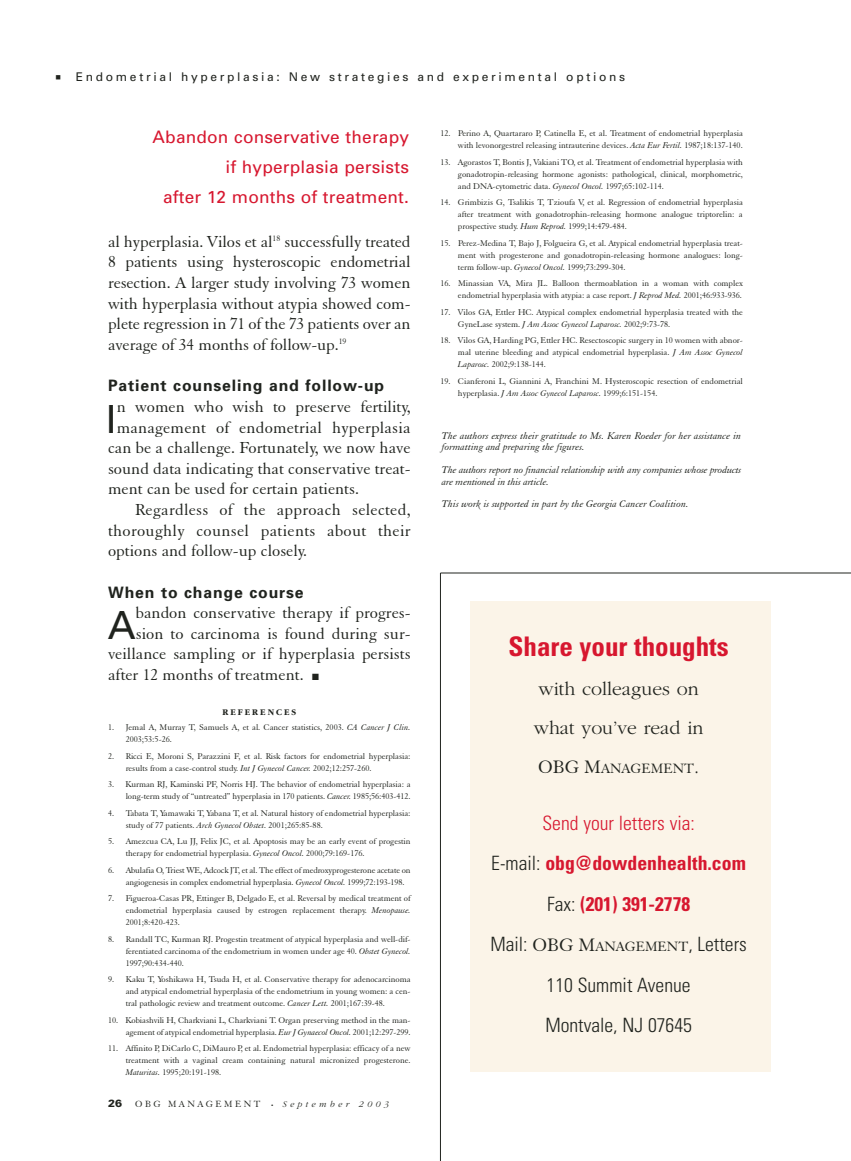
<style>
.page{position:relative;width:851px;height:1161px;background:#fff}
.page>*{position:absolute;margin:0;border:0;box-sizing:border-box;transform-origin:0 0}
.t1{font:38.85px "Univers";color:#20231e}
.t2{font:700 condensed 27px "Univers";color:#d7172f}
.t3{font:300 condensed 19.65px/40.5px "Univers";color:#20231e;text-align:center}
.t4{font:300 19.5px/39px "Garamond";color:#20231e}
.t5{font:17.25px/20.7px "Elegant Garamond BT";color:#20231e;text-align:justify}
.t6{font:17.25px/30px "Univers";letter-spacing:.01em;color:#d7172f;text-align:right}
.t7{font:17.25px "Elegant Garamond BT";letter-spacing:.02em;color:#20231e}
.t8{font:700 15.75px "Univers";letter-spacing:.055em;color:#20231e}
.t9{font:14.7px "Elegant Garamond BT";color:#20231e}
.t10{font:12px "Univers";letter-spacing:.22em;color:#20231e}
.t11{font:italic 10.5px/11.4px "Elegant Garamond BT";color:#20231e}
.t12{font:900 10.5px "Univers";color:#20231e}
.t13{font:9.75px "Elegant Garamond BT";letter-spacing:.25em;color:#20231e}
.t14{font:9px/12px "Elegant Garamond BT";letter-spacing:-.005em;color:#20231e;text-align:justify}
.t15{font:700 9px "Garamond";letter-spacing:.225em;color:#20231e}
.s1{font-style:italic}
.s2{font-family:"Janson Text";font-size:4.5px}
.s3{font-family:"Garamond";font-weight:300;font-style:italic;font-size:9px}
.s4{font-size:19.5px}
.s5{font-family:"Garamond";font-weight:300;font-size:19.5px}
.s6{color:#d7172f}
.s7{font-weight:700;color:#d7172f}
.s8{font-family:"Elegant Garamond BT";font-weight:400;font-stretch:normal;font-size:19.5px}
.s9{font-family:"Elegant Garamond BT";font-weight:400;font-stretch:normal;font-size:14.7px}
</style>
<div class="page">
<div style="left:470px;top:601px;width:300px;height:470px;background:#fbf4e8"></div>
<hr style="left:440px;top:573px;width:1px;height:588px;background:#20231e">
<hr style="left:440px;top:573px;width:410px;height:1px;background:#20231e">
<h3 class="t10" style="left:76px;top:72px;width:550px">Endometrial hyperplasia: New strategies and experimental options</h3>
<h3 class="t6" style="left:153px;top:123px;width:258px">Abandon conservative therapy if hyperplasia persists<br>after 12 months of treatment.</h3>
<p class="t5" style="left:108px;top:233px;width:304px">al hyperplasia. Vilos et al<sup>18</sup> successfully treated 8 patients using hysteroscopic endometrial resection. A larger study involving 73 women with hyperplasia without atypia showed com&shy;plete regression in 71 of the 73 patients over an average of 34 months of follow-up.<sup>19</sup></p>
<h3 class="t8" style="left:108px;top:380px;width:278px">Patient counseling and follow-up</h3>
<h1 class="t1" style="left:106px;top:404px;width:12px">I</h1>
<h3 class="t5" style="left:117px;top:398px;width:295px">n women who wish to preserve fertility,</h3>
<h3 class="t5" style="left:117px;top:419px;width:295px">management of endometrial hyperplasia</h3>
<h3 class="t5" style="left:108px;top:439px;width:304px">can be a challenge. Fortunately, we now have</h3>
<h3 class="t5" style="left:108px;top:460px;width:304px">sound data indicating that conservative treat-</h3>
<h3 class="t5" style="left:108px;top:480px;width:252px">ment can be used for certain patients.</h3>
<h3 class="t7" style="left:135px;top:504px;width:277px">Regardless of the approach selected,</h3>
<h3 class="t7" style="left:108px;top:524px;width:304px">thoroughly counsel patients about their</h3>
<h3 class="t5" style="left:108px;top:542px;width:200px">options and follow-up closely.</h3>
<h3 class="t8" style="left:108px;top:586px;width:197px">When to change course</h3>
<h1 class="t1" style="left:108px;top:611px;width:30px">A</h1>
<h3 class="t5" style="left:136px;top:604px;width:276px">bandon conservative therapy if progres-</h3>
<h3 class="t5" style="left:136px;top:625px;width:276px">sion to carcinoma is found during sur-</h3>
<h3 class="t5" style="left:108px;top:646px;width:304px">veillance sampling or if hyperplasia persists</h3>
<h3 class="t5" style="left:108px;top:666px;width:212px">after 12 months of treatment. ■</h3>
<p class="t15" style="left:222px;top:709px;width:75px">REFERENCES</p>
<p class="t14" style="left:126px;top:722px;width:286px;text-indent:-18px">1. Jemal A, Murray T, Samuels A, et al. Cancer statistics, 2003. <span class="s1">CA Cancer J Clin.<br></span>2003;53:5-26.</p>
<p class="t14" style="left:126px;top:751px;width:286px;text-indent:-18px">2. Ricci E, Moroni S, Parazzini F, et al. Risk factors for endometrial hyperplasia: results from a case-control study. <span class="s1">Int J Gynecol Cancer.</span> 2002;12:257-260.</p>
<p class="t14" style="left:108px;top:779px;width:304px;text-align:right">3. Kurman RJ, Kaminski PF, Norris HJ. The behavior of endometrial hyperplasia: a long-term study of “untreated” hyperplasia in 170 patients. <span class="s1">Cancer.</span> 1985;56:403-412.</p>
<p class="t14" style="left:126px;top:808px;width:286px;text-indent:-18px">4. Tabata T, Yamawaki T, Yabana T, et al. Natural history of endometrial hyperplasia: study of 77 patients. <span class="s1">Arch Gynecol Obstet.</span> 2001;265:85-88.</p>
<p class="t14" style="left:126px;top:836px;width:286px;text-indent:-18px">5. Amezcua CA, Lu JJ, Felix JC, et al. Apoptosis may be an early event of progestin therapy for endometrial hyperplasia. <span class="s1">Gynecol Oncol.</span> 2000;79:169-176.</p>
<p class="t14" style="left:126px;top:865px;width:286px;text-indent:-18px">6. Abulafia O, Triest WE, Adcock JT, et al. The effect of medroxyprogesterone acetate on angiogenesis in complex endometrial hyperplasia. <span class="s1">Gynecol Oncol.</span> 1999;72:193-198.</p>
<p class="t14" style="left:126px;top:893px;width:286px;text-indent:-18px">7. Figueroa-Casas PR, Ettinger B, Delgado E, et al. Reversal by medical treatment of endometrial hyperplasia caused by estrogen replacement therapy. <span class="s1">Menopause.<br></span>2001;8:420-423.</p>
<p class="t14" style="left:126px;top:934px;width:286px;text-indent:-18px">8. Randall TC, Kurman RJ. Progestin treatment of atypical hyperplasia and well-dif&shy;ferentiated carcinoma of the endometrium in women under age 40. <span class="s1">Obstet Gynecol.<br></span>1997;90:434-440.</p>
<p class="t14" style="left:126px;top:974px;width:286px;text-indent:-18px">9. Kaku T, Yoshikawa H, Tsuda H, et al. Conservative therapy for adenocarcinoma and atypical endometrial hyperplasia of the endometrium in young women: a cen&shy;tral pathologic review and treatment outcome. <span class="s1">Cancer Lett.</span> 2001;167:39-48.</p>
<p class="t14" style="left:108px;top:1015px;width:304px;text-align:right">10. Kobiashvili H, Charkviani L, Charkviani T. Organ preserving method in the man&shy;agement of atypical endometrial hyperplasia. <span class="s1">Eur J Gynaecol Oncol.</span> 2001;12:297-299.</p>
<p class="t14" style="left:126px;top:1043px;width:286px;text-indent:-18px">11. Affinito P, DiCarlo C, DiMauro P, et al. Endometrial hyperplasia: efficacy of a new treatment with a vaginal cream containing natural micronized progesterone.<br><span class="s1">Maturitas.</span> 1995;20:191-198.</p>
<p class="t12" style="left:108px;top:1100px;width:16px">26</p>
<p class="t13" style="left:135px;top:1101px;width:254px">OBG MANAGEMENT <span class="s2">•</span> <span class="s3">September 2003</span></p>
<p class="t14" style="left:440px;top:129px;width:304px;text-align:right">12. Perino A, Quartararo P, Catinella E, et al. Treatment of endometrial hyperplasia with levonorgestrel releasing intrauterine devices. <span class="s1">Acta Eur Fertil.</span> 1987;18:137-140.</p>
<p class="t14" style="left:458px;top:157px;width:286px;text-indent:-18px">13. Agorastos T, Bontis J, Vakiani TO, et al. Treatment of endometrial hyperplasia with gonadotropin-releasing hormone agonists: pathological, clinical, morphometric, and DNA-cytometric data. <span class="s1">Gynecol Oncol.</span> 1997;65:102-114.</p>
<p class="t14" style="left:458px;top:198px;width:286px;text-indent:-18px">14. Grimbizis G, Tsalikis T, Tzioufa V, et al. Regression of endometrial hyperplasia after treatment with gonadotrophin-releasing hormone analogue triptorelin: a prospective study. <span class="s1">Hum Reprod.</span> 1999;14:479-484.</p>
<p class="t14" style="left:458px;top:238px;width:286px;text-indent:-18px">15. Perez-Medina T, Bajo J, Folgueira G, et al. Atypical endometrial hyperplasia treat&shy;ment with progesterone and gonadotropin-releasing hormone analogues: long&shy;term follow-up. <span class="s1">Gynecol Oncol.</span> 1999;73:299-304.</p>
<p class="t14" style="left:440px;top:279px;width:304px;text-align:right">16. Minassian VA, Mira JL. Balloon thermoablation in a woman with complex endometrial hyperplasia with atypia: a case report. <span class="s1">J Reprod Med.</span> 2001;46:933-936.</p>
<p class="t14" style="left:458px;top:307px;width:286px;text-indent:-18px">17. Vilos GA, Ettler HC. Atypical complex endometrial hyperplasia treated with the<br>GyneLase system. <span class="s1">J Am Assoc Gynecol Laparosc.</span> 2002;9:73-78.</p>
<p class="t14" style="left:458px;top:336px;width:286px;text-indent:-18px">18. Vilos GA, Harding PG, Ettler HC. Resectoscopic surgery in 10 women with abnor&shy;mal uterine bleeding and atypical endometrial hyperplasia. <span class="s1">J Am Assoc Gynecol Laparosc.</span> 2002;9:138-144.</p>
<p class="t14" style="left:458px;top:376px;width:286px;text-indent:-18px">19. Cianferoni L, Giannini A, Franchini M. Hysteroscopic resection of endometrial hyperplasia. <span class="s1">J Am Assoc Gynecol Laparosc.</span> 1999;6:151-154.</p>
<p class="t11" style="left:442px;top:431px;width:301px">The authors express their gratitude to Ms. Karen Roeder for her assistance in formatting and preparing the figures.</p>
<p class="t11" style="left:442px;top:465px;width:301px">The authors report no financial relationship with any companies whose products are mentioned in this article.</p>
<p class="t11" style="left:442px;top:500px;width:248px">This work is supported in part by the Georgia Cancer Coalition.</p>
<h2 class="t2" style="left:508px;top:636px;width:222px">Share your thoughts</h2>
<h3 class="t4" style="left:533px;top:671px;width:171px">with colleagues on what you’ve read in</h3>
<h3 class="t9" style="left:538px;top:763px;width:162px"><span class="s4">OBG M</span>ANAGEMENT<span class="s5">.</span></h3>
<h3 class="t3" style="left:490px;top:805px;width:258px"><span class="s6">Send your letters via:<br></span>E-mail: <span class="s7">obg@dowdenhealth.com<br></span>Fax: <span class="s7">(201) 391-2778<br></span>Mail: <span class="s8">OBG M</span><span class="s9">ANAGEMENT</span>, Letters<br>110 Summit Avenue<br>Montvale, NJ 07645</h3>
</div>
